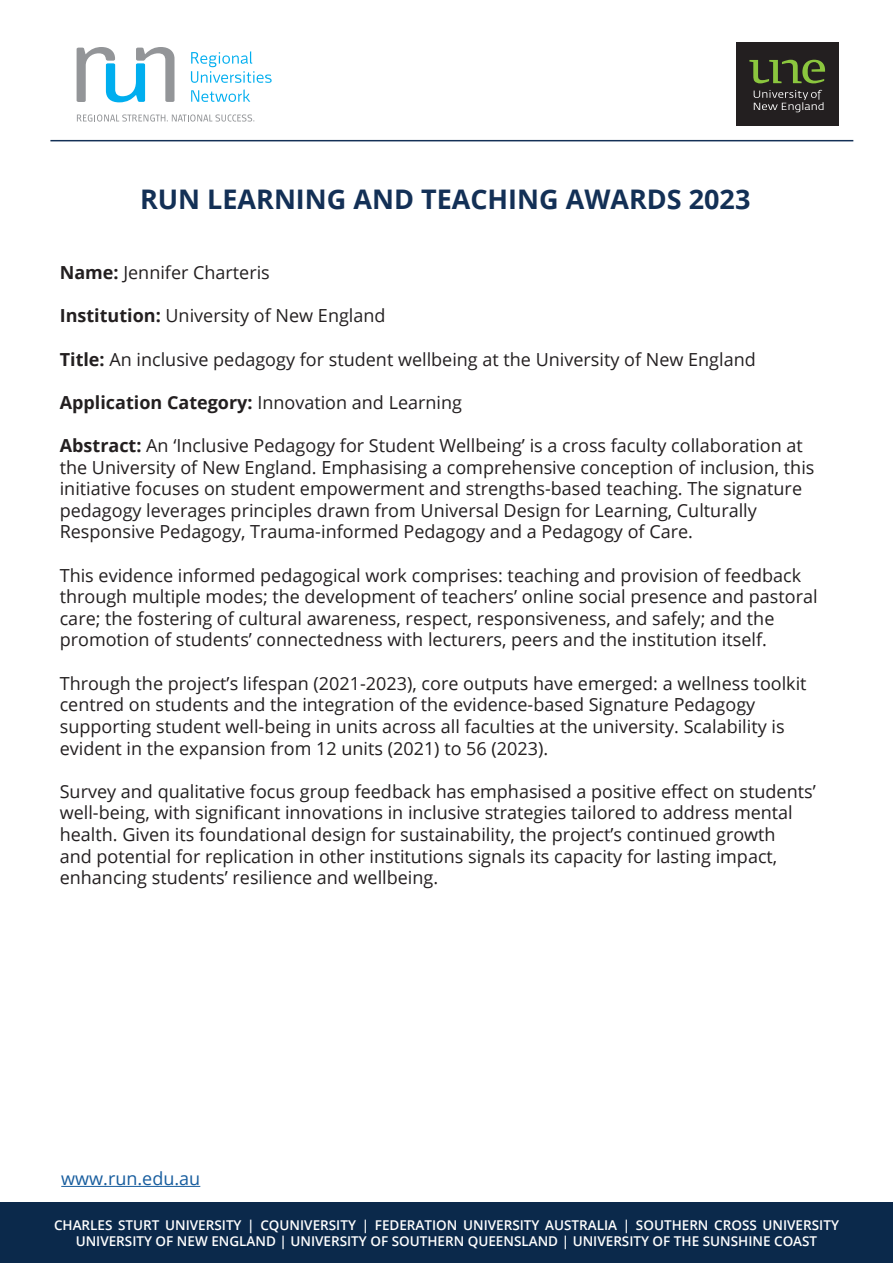
<style>
.page{position:relative;width:893px;height:1263px;background:#fff}
.page>*{position:absolute;margin:0;border:0;box-sizing:border-box;transform-origin:0 0}
.t1{font:700 27px "Open Sans";color:#133056}
.t2{font:18px/21.6px "Open Sans";color:#231f20}
.t3{font:18px "Open Sans";color:#175d9e}
.t4{font:600 13.5px/16.2px "Open Sans";color:#fff;text-align:center}
.s1{font-weight:700}
</style>
<div class="page">
<svg style="left:77px;top:47px;width:97px;height:55px"></svg>
<svg style="left:191px;top:89px;width:59px;height:13px"></svg>
<svg style="left:191px;top:51px;width:81px;height:32px"></svg>
<svg style="left:77px;top:114px;width:177px;height:8px"></svg>
<div style="left:0;top:1203px;width:893px;height:60px;background:#0b294b"></div>
<hr style="left:50px;top:140px;width:803px;height:1px;background:#133056">
<hr style="left:61px;top:1186px;width:139px;height:1px;background:#175d9e">
<div style="left:736px;top:42px;width:103px;height:84px;background:#231f20"></div>
<svg style="left:749px;top:60px;width:76px;height:23px"></svg>
<svg style="left:754px;top:90px;width:69px;height:22px"></svg>
<p class="t1" style="left:140px;top:180px;width:612px">RUN LEARNING AND TEACHING AWARDS 2023</p>
<p class="t2" style="left:60px;top:261px;width:212px"><span class="s1">Name:</span> Jennifer Charteris</p>
<p class="t2" style="left:60px;top:305px;width:327px"><span class="s1">Institution:</span> University of New England</p>
<p class="t2" style="left:60px;top:348px;width:697px"><span class="s1">Title:</span> An inclusive pedagogy for student wellbeing at the University of New England</p>
<p class="t2" style="left:60px;top:391px;width:404px"><span class="s1">Application Category:</span> Innovation and Learning</p>
<p class="t2" style="left:60px;top:434px;width:756px"><span class="s1">Abstract:</span> An ‘Inclusive Pedagogy for Student Wellbeing’ is a cross faculty collaboration at the University of New England. Emphasising a comprehensive conception of inclusion, this initiative focuses on student empowerment and strengths-based teaching. The signature pedagogy leverages principles drawn from Universal Design for Learning, Culturally Responsive Pedagogy, Trauma-informed Pedagogy and a Pedagogy of Care.</p>
<p class="t2" style="left:60px;top:564px;width:759px">This evidence informed pedagogical work comprises: teaching and provision of feedback through multiple modes; the development of teachers’ online social presence and pastoral care; the fostering of cultural awareness, respect, responsiveness, and safely; and the promotion of students’ connectedness with lecturers, peers and the institution itself.</p>
<p class="t2" style="left:60px;top:672px;width:748px">Through the project’s lifespan (2021-2023), core outputs have emerged: a wellness toolkit centred on students and the integration of the evidence-based Signature Pedagogy supporting student well-being in units across all faculties at the university. Scalability is evident in the expansion from 12 units (2021) to 56 (2023).</p>
<p class="t2" style="left:60px;top:780px;width:757px">Survey and qualitative focus group feedback has emphasised a positive effect on students’ well-being, with significant innovations in inclusive strategies tailored to address mental health. Given its foundational design for sustainability, the project’s continued growth<br>and potential for replication in other institutions signals its capacity for lasting impact, enhancing students’ resilience and wellbeing.</p>
<p class="t3" style="left:61px;top:1166px;width:141px">www.run.edu.au</p>
<p class="t4" style="left:54px;top:1217px;width:786px">CHARLES STURT UNIVERSITY | CQUNIVERSITY | FEDERATION UNIVERSITY AUSTRALIA | SOUTHERN CROSS UNIVERSITY<br>UNIVERSITY OF NEW ENGLAND | UNIVERSITY OF SOUTHERN QUEENSLAND | UNIVERSITY OF THE SUNSHINE COAST</p>
</div>
